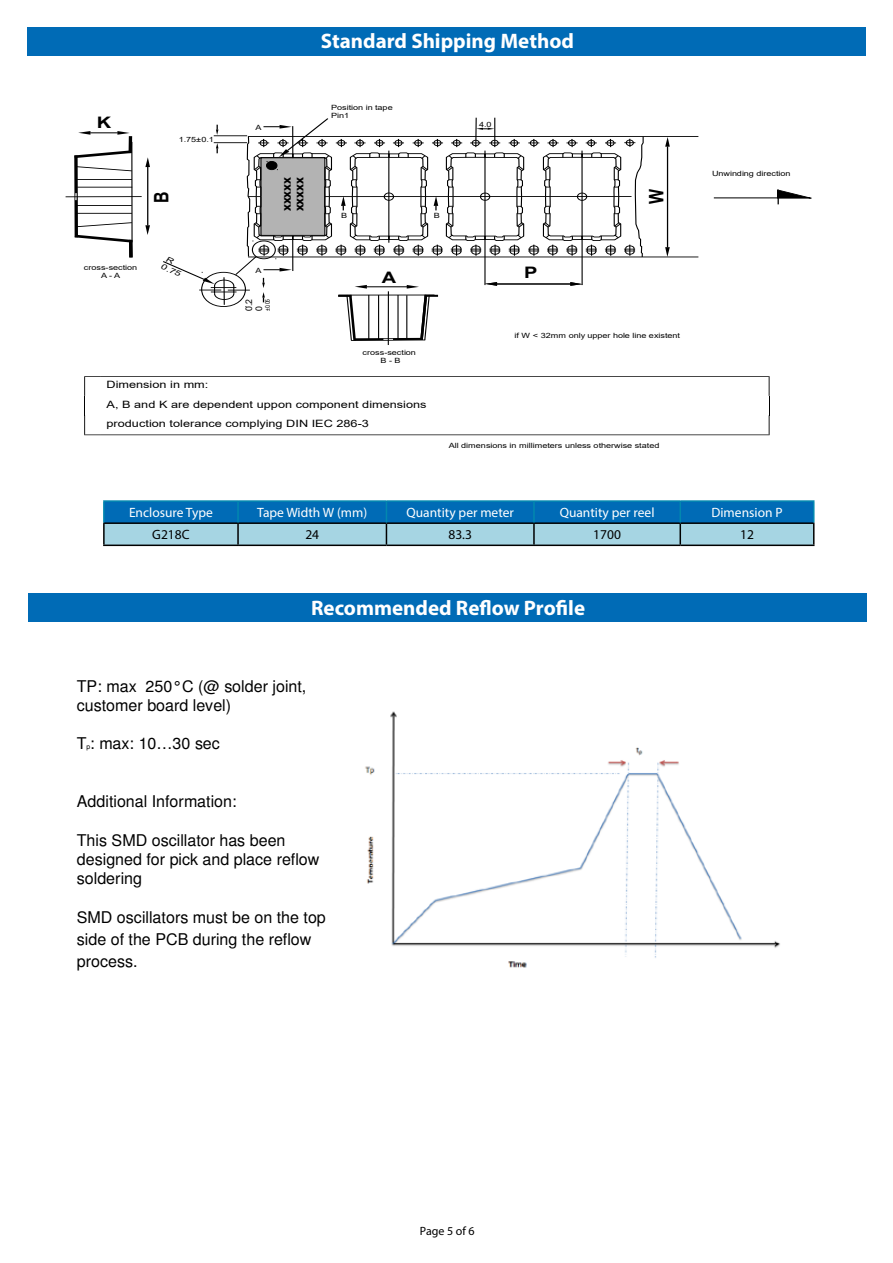
<style>
.page{position:relative;width:893px;height:1263px;background:#fff}
.page>*{position:absolute;margin:0;border:0;box-sizing:border-box;transform-origin:0 0}
.t1{font:700 21px "Myriad Pro";color:#fff}
.t2{font:700 19.95px "Arial";color:#000;scale:.79 1}
.t3{font:16.05px/19.2px "Nimbus San L";color:#000}
.t4{font:700 15.9px "Arial";color:#000;scale:1.26 1}
.t5{font:13.5px "Myriad Pro";color:#fff}
.t6{font:13.5px "Myriad Pro";color:#000}
.t7{font:12px "Myriad Pro";color:#000}
.t8{font:10.05px/19.5px "Arial";color:#000;scale:1.26 1}
.t9{font:900 9.15px/12.8px "Arial";color:#000}
.t10{font:9.15px/10.1px "Arial";color:#000}
.t11{font:italic 7.5px/8.2px "Arial";color:#000;scale:1.41 1}
.t12{font:7.2px/7.9px "Arial";color:#000;text-align:center;scale:1.26 1}
.t13{font:6.75px "Nimbus San L";color:#000}
.t14{font:6.3px "Arial";color:#000;scale:.79 1}
</style>
<div class="page">
<div style="left:27px;top:27px;width:839px;height:29px;background:#006bb6"></div>
<div style="left:28px;top:594px;width:839px;height:28px;background:#006bb6"></div>
<img style="left:365px;top:711px;width:415px;height:257px">
<hr style="left:103px;top:524px;width:2px;height:21px;background:#000">
<hr style="left:103px;top:522px;width:135px;height:2px;background:#000">
<hr style="left:103px;top:545px;width:135px;height:1px;background:#000">
<hr style="left:238px;top:545px;width:148px;height:1px;background:#000">
<hr style="left:386px;top:545px;width:148px;height:1px;background:#000">
<hr style="left:534px;top:545px;width:146px;height:1px;background:#000">
<hr style="left:680px;top:545px;width:134px;height:1px;background:#000">
<hr style="left:103px;top:500px;width:135px;height:2px;background:#0288af">
<hr style="left:103px;top:502px;width:2px;height:20px;background:#0288af">
<hr style="left:238px;top:500px;width:148px;height:2px;background:#0288af">
<hr style="left:386px;top:500px;width:148px;height:2px;background:#0288af">
<hr style="left:534px;top:500px;width:146px;height:2px;background:#0288af">
<hr style="left:680px;top:500px;width:134px;height:2px;background:#0288af">
<svg style="left:104px;top:502px;width:710px;height:43px;background:#4e98c2"></svg>
<svg style="left:84px;top:376px;width:686px;height:59px"></svg>
<hr style="left:667px;top:146px;width:1px;height:101px;background:#000">
<svg style="left:665px;top:137px;width:5px;height:10px"></svg>
<svg style="left:665px;top:247px;width:5px;height:10px"></svg>
<hr style="left:714px;top:197px;width:64px;height:1px;background:#000">
<svg style="left:78px;top:131px;width:52px;height:4px"></svg>
<hr style="left:147px;top:167px;width:1px;height:58px;background:#000">
<svg style="left:145px;top:157px;width:5px;height:10px"></svg>
<svg style="left:145px;top:225px;width:5px;height:10px"></svg>
<svg style="left:74px;top:233px;width:59px;height:11px"></svg>
<svg style="left:78px;top:149px;width:54px;height:11px"></svg>
<hr style="left:132px;top:142px;width:1px;height:100px;background:#000">
<svg style="left:78px;top:222px;width:54px;height:5px"></svg>
<hr style="left:77px;top:213px;width:55px;height:1px;background:#000">
<hr style="left:77px;top:205px;width:55px;height:1px;background:#000">
<hr style="left:77px;top:179px;width:55px;height:1px;background:#000">
<hr style="left:77px;top:187px;width:55px;height:1px;background:#000">
<svg style="left:78px;top:166px;width:54px;height:5px"></svg>
<hr style="left:129px;top:240px;width:3px;height:17px;background:#000">
<svg style="left:74px;top:155px;width:4px;height:82px"></svg>
<svg style="left:75px;top:193px;width:2px;height:7px"></svg>
<hr style="left:129px;top:136px;width:3px;height:17px;background:#000">
<hr style="left:66px;top:196px;width:76px;height:1px;background:#000">
<hr style="left:388px;top:291px;width:1px;height:54px;background:#000">
<hr style="left:248px;top:136px;width:450px;height:1px;background:#000">
<hr style="left:248px;top:257px;width:450px;height:1px;background:#000">
<svg style="left:163px;top:117px;width:481px;height:226px"></svg>
<svg style="left:777px;top:189px;width:35px;height:15px"></svg>
<p class="t4" style="left:97px;top:113px;width:13px">K</p>
<p class="t12" style="left:179px;top:136px;width:29px">1.75±0.1</p>
<p class="t2" style="left:150px;top:203px;width:16px;rotate:-90deg">B</p>
<p class="t12" style="left:84px;top:265px;width:44px">cross-section<br>A - A</p>
<p class="t11" style="left:166px;top:255px;width:16px;rotate:24deg">R<br>0.75</p>
<h1 class="t1" style="left:321px;top:27px;width:255px">Standard Shipping Method</h1>
<p class="t12" style="left:255px;top:124px;width:6px">A</p>
<p class="t9" style="left:281px;top:211px;width:36px;rotate:-90deg">XXXXX<br>XXXXX</p>
<p class="t12" style="left:255px;top:267px;width:6px">A</p>
<p class="t10" style="left:245px;top:311px;width:14px;rotate:-91deg">0.2<br>0</p>
<p class="t14" style="left:265px;top:311px;width:17px;rotate:-91deg">±0.05</p>
<p class="t12" style="left:331px;top:104px;width:50px;text-align:left">Position in tape<br>Pin1</p>
<p class="t12" style="left:341px;top:212px;width:6px">B</p>
<p class="t12" style="left:434px;top:212px;width:6px">B</p>
<p class="t4" style="left:382px;top:268px;width:13px">A</p>
<p class="t12" style="left:362px;top:349px;width:44px">cross-section<br>B - B</p>
<p class="t12" style="left:479px;top:121px;width:11px">4.0</p>
<p class="t2" style="left:645px;top:204px;width:20px;rotate:-90deg">W</p>
<p class="t4" style="left:524px;top:263px;width:12px">P</p>
<p class="t12" style="left:514px;top:332px;width:133px">if W &lt; 32mm only upper hole line existent</p>
<p class="t8" style="left:107px;top:376px;width:255px">Dimension in mm:<br>A, B and K are dependent uppon component dimensions production tolerance complying DIN IEC 286-3</p>
<p class="t12" style="left:449px;top:442px;width:169px">All dimensions in millimeters unless otherwise stated</p>
<p class="t12" style="left:712px;top:170px;width:64px">Unwinding direction</p>
<p class="t5" style="left:129px;top:504px;width:85px">Enclosure Type</p>
<p class="t5" style="left:257px;top:504px;width:111px">Tape Width W (mm)</p>
<p class="t5" style="left:406px;top:504px;width:109px">Quantity per meter</p>
<p class="t5" style="left:560px;top:504px;width:96px">Quantity per reel</p>
<p class="t5" style="left:711px;top:504px;width:73px">Dimension P</p>
<p class="t6" style="left:152px;top:526px;width:39px">G218C</p>
<p class="t6" style="left:305px;top:526px;width:15px">24</p>
<p class="t6" style="left:448px;top:526px;width:25px">83.3</p>
<p class="t6" style="left:593px;top:526px;width:29px">1700</p>
<p class="t6" style="left:740px;top:526px;width:15px">12</p>
<h1 class="t1" style="left:311px;top:594px;width:275px">Recommended Reflow Profile</h1>
<p class="t3" style="left:77px;top:676px;width:231px">TP: max 250°C (@ solder joint, customer board level)</p>
<p class="t3" style="left:77px;top:734px;width:145px">T : max: 10…30 sec</p>
<p class="t13" style="left:87px;top:743px;width:5px">p</p>
<p class="t3" style="left:77px;top:792px;width:161px">Additional Information:</p>
<p class="t3" style="left:77px;top:830px;width:244px">This SMD oscillator has been designed for pick and place reflow soldering</p>
<p class="t3" style="left:77px;top:906px;width:250px;line-height:22px">SMD oscillators must be on the top side of the PCB during the reflow process.</p>
<p class="t7" style="left:420px;top:1223px;width:56px">Page 5 of 6</p>
</div>
